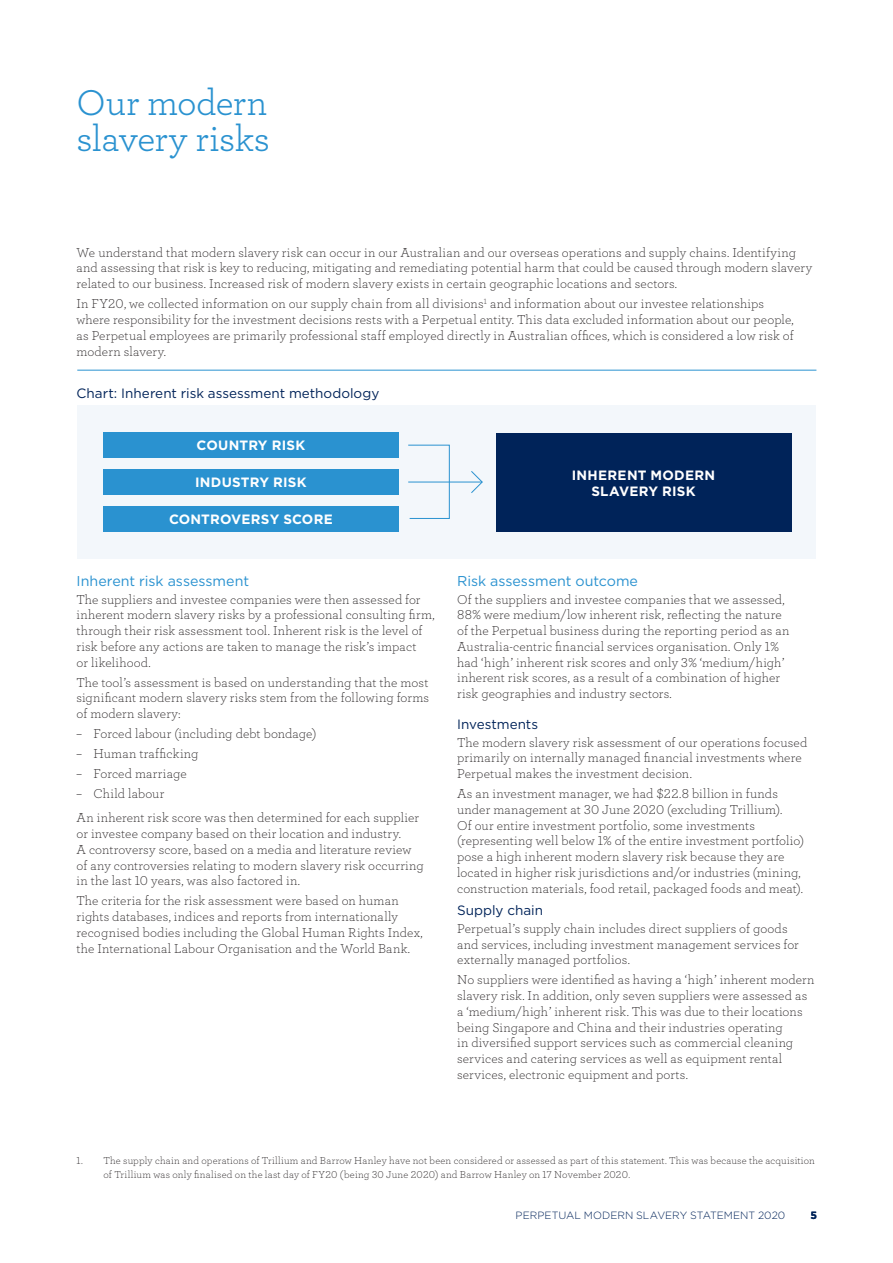
<style>
.page{position:relative;width:893px;height:1263px;background:#fff}
.page>*{position:absolute;margin:0;border:0;box-sizing:border-box;transform-origin:0 0}
.t1{font:37.5px/36px "Archer Book LF";letter-spacing:-.015em;color:#2a92d0}
._03_heading_lvl_3{font:14.25px "Gotham";color:#2a92d0}
._05_body{font:13.5px/15.8px "Archer Light LF";letter-spacing:.01em;color:#231f20}
._05_body-2{font:700 13.5px/15.8px "Gotham";letter-spacing:.02em;color:#fff;text-align:center}
._04_heading_lvl_4{font:13.5px "Gotham";color:#002359}
.t2{font:10.5px/13.5px "Archer Light LF";letter-spacing:.02em;color:#231f20}
.t3{font:300 10.5px "Gotham";letter-spacing:.005em;color:#002359}
.t4{font:700 10.5px "Gotham";color:#002359}
</style>
<div class="page">
<div style="left:77px;top:405px;width:739px;height:153px;background:#f3f7fb"></div>
<div style="left:103px;top:432px;width:296px;height:25px;background:#2a92d0"></div>
<div style="left:103px;top:469px;width:296px;height:25px;background:#2a92d0"></div>
<div style="left:496px;top:433px;width:295px;height:99px;background:#002359"></div>
<div style="left:103px;top:506px;width:296px;height:26px;background:#2a92d0"></div>
<hr style="left:408px;top:482px;width:74px;height:1px;background:#2a92d0">
<svg style="left:470px;top:471px;width:13px;height:22px"></svg>
<svg style="left:408px;top:444px;width:42px;height:75px"></svg>
<hr style="left:77px;top:370px;width:739px;height:1px;background:#2a92d0">
<p class="t1" style="left:77px;top:84px;width:195px">Our modern slavery risks</p>
<p class="_05_body" style="left:77px;top:244px;width:737px">We understand that modern slavery risk can occur in our Australian and our overseas operations and supply chains. Identifying and assessing that risk is key to reducing, mitigating and remediating potential harm that could be caused through modern slavery related to our business. Increased risk of modern slavery exists in certain geographic locations and sectors.</p>
<p class="_05_body" style="left:77px;top:295px;width:719px">In FY20, we collected information on our supply chain from all divisions<sup>1</sup> and information about our investee relationships where responsibility for the investment decisions rests with a Perpetual entity. This data excluded information about our people, as Perpetual employees are primarily professional staff employed directly in Australian offices, which is considered a low risk of modern slavery.</p>
<p class="_04_heading_lvl_4" style="left:77px;top:384px;width:304px">Chart: Inherent risk assessment methodology</p>
<p class="_05_body-2" style="left:197px;top:437px;width:110px">COUNTRY RISK</p>
<p class="_05_body-2" style="left:195px;top:474px;width:113px">INDUSTRY RISK</p>
<p class="_05_body-2" style="left:572px;top:467px;width:145px">INHERENT MODERN<br>SLAVERY RISK</p>
<p class="_05_body-2" style="left:169px;top:511px;width:165px">CONTROVERSY SCORE</p>
<p class="_03_heading_lvl_3" style="left:77px;top:571px;width:174px">Inherent risk assessment</p>
<p class="_05_body" style="left:77px;top:591px;width:360px">The suppliers and investee companies were then assessed for inherent modern slavery risks by a professional consulting firm, through their risk assessment tool. Inherent risk is the level of risk before any actions are taken to manage the risk’s impact<br>or likelihood.</p>
<p class="_05_body" style="left:77px;top:674px;width:354px;text-align:justify">The tool’s assessment is based on understanding that the most significant modern slavery risks stem from the following forms of modern slavery:</p>
<p class="_05_body" style="left:77px;top:725px;width:241px">– Forced labour (including debt bondage)</p>
<p class="_05_body" style="left:77px;top:745px;width:124px">– Human trafficking</p>
<p class="_05_body" style="left:77px;top:765px;width:112px">– Forced marriage</p>
<p class="_05_body" style="left:77px;top:785px;width:89px">– Child labour</p>
<p class="_05_body" style="left:77px;top:809px;width:349px">An inherent risk score was then determined for each supplier or investee company based on their location and industry.<br>A controversy score, based on a media and literature review of any controversies relating to modern slavery risk occurring in the last 10 years, was also factored in.</p>
<p class="_05_body" style="left:77px;top:892px;width:348px">The criteria for the risk assessment were based on human rights databases, indices and reports from internationally recognised bodies including the Global Human Rights Index, the International Labour Organisation and the World Bank.</p>
<p class="_03_heading_lvl_3" style="left:457px;top:571px;width:182px">Risk assessment outcome</p>
<p class="_05_body" style="left:457px;top:591px;width:334px">Of the suppliers and investee companies that we assessed, 88% were medium/low inherent risk, reflecting the nature of the Perpetual business during the reporting period as an Australia-centric financial services organisation. Only 1% had ‘high’ inherent risk scores and only 3% ‘medium/high’ inherent risk scores, as a result of a combination of higher risk geographies and industry sectors.</p>
<p class="_04_heading_lvl_4" style="left:457px;top:715px;width:83px">Investments</p>
<p class="_05_body" style="left:457px;top:734px;width:352px">The modern slavery risk assessment of our operations focused primarily on internally managed financial investments where<br>Perpetual makes the investment decision.</p>
<p class="_05_body" style="left:457px;top:785px;width:348px">As an investment manager, we had $22.8 billion in funds under management at 30 June 2020 (excluding Trillium).<br>Of our entire investment portfolio, some investments (representing well below 1% of the entire investment portfolio) pose a high inherent modern slavery risk because they are located in higher risk jurisdictions and/or industries (mining, construction materials, food retail, packaged foods and meat).</p>
<p class="_04_heading_lvl_4" style="left:457px;top:901px;width:87px">Supply chain</p>
<p class="_05_body" style="left:457px;top:920px;width:343px">Perpetual’s supply chain includes direct suppliers of goods and services, including investment management services for externally managed portfolios.</p>
<p class="_05_body" style="left:457px;top:971px;width:359px">No suppliers were identified as having a ‘high’ inherent modern slavery risk. In addition, only seven suppliers were assessed as a ‘medium/high’ inherent risk. This was due to their locations being Singapore and China and their industries operating<br>in diversified support services such as commercial cleaning services and catering services as well as equipment rental services, electronic equipment and ports.</p>
<p class="t2" style="left:104px;top:1154px;width:713px;text-indent:-27px">1. The supply chain and operations of Trillium and Barrow Hanley have not been considered or assessed as part of this statement. This was because the acquisition of Trillium was only finalised on the last day of FY20 (being 30 June 2020) and Barrow Hanley on 17 November 2020.</p>
<p class="t3" style="left:516px;top:1209px;width:271px">PERPETUAL MODERN SLAVERY STATEMENT 2020</p>
<p class="t4" style="left:811px;top:1209px;width:8px">5</p>
</div>
